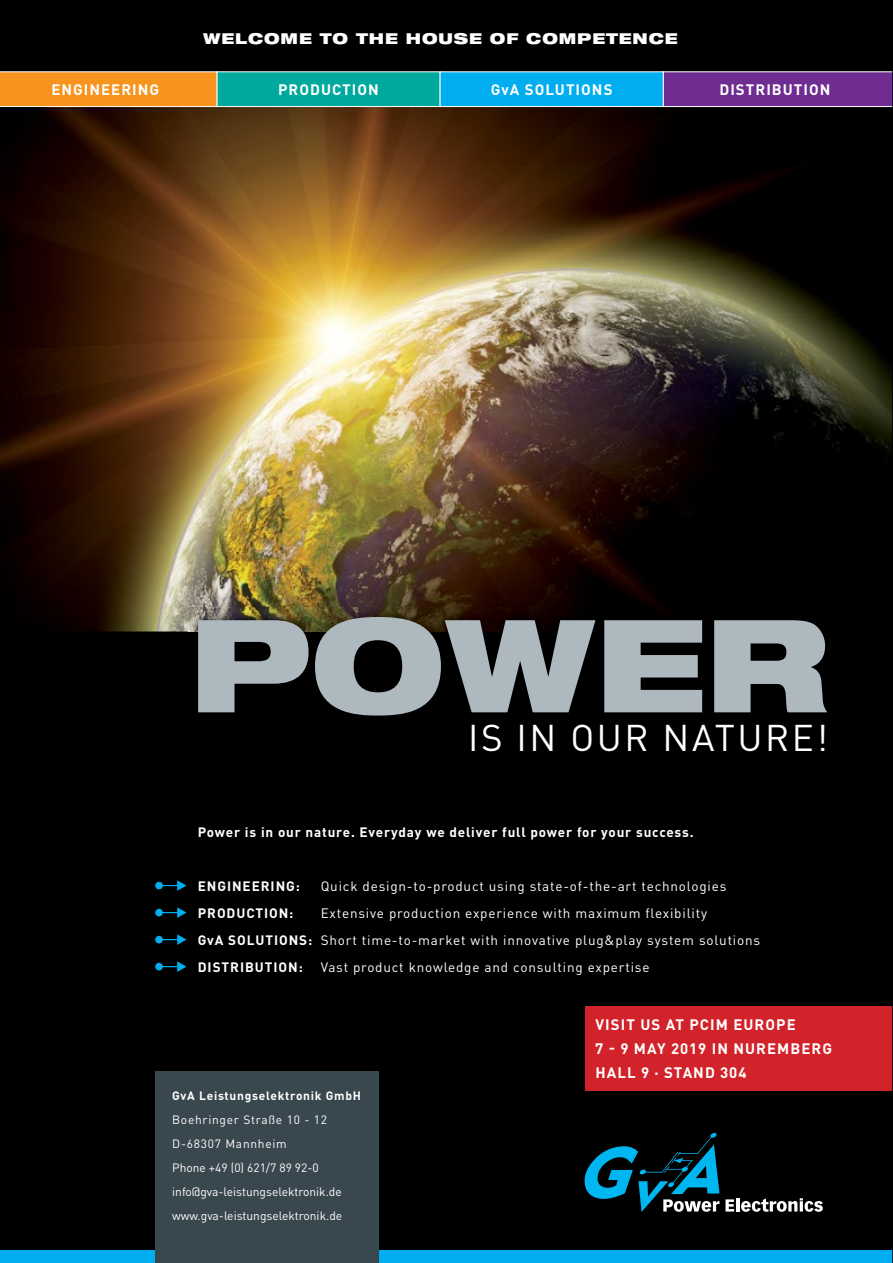
<style>
.page{position:relative;width:893px;height:1263px;background:#fff}
.page>*{position:absolute;margin:0;border:0;box-sizing:border-box;transform-origin:0 0}
.t1{font:900 expanded 129px "Helvetica Neue";color:#adb8bf}
.t2{font:36.75px "DIN Pro";color:#fff}
.t3{font:700 15px/24px "DIN Pro";letter-spacing:.07em;color:#fff}
.t4{font:900 expanded 15px "Helvetica Neue";letter-spacing:.06em;color:#fff}
.t5{font:13.5px/27px "DIN Pro";letter-spacing:.06em;color:#fff}
.t6{font:700 13.5px "DIN Pro";letter-spacing:.06em;color:#fff}
.t7{font:12px/24px "DIN Pro";color:#fff}
.s1{font-weight:700}
</style>
<div class="page">
<img style="left:0;top:0;width:893px;height:1263px">
<p class="t4" style="left:203px;top:29px;width:476px">WELCOME TO THE HOUSE OF COMPETENCE</p>
<p class="t3" style="left:51px;top:77px;width:109px">ENGINEERING</p>
<p class="t3" style="left:278px;top:77px;width:102px">PRODUCTION</p>
<p class="t3" style="left:491px;top:77px;width:123px">GvA SOLUTIONS</p>
<p class="t3" style="left:719px;top:77px;width:113px">DISTRIBUTION</p>
<p class="t1" style="left:189px;top:582px;width:642px">POWER</p>
<p class="t2" style="left:468px;top:713px;width:361px">IS IN OUR NATURE!</p>
<p class="t6" style="left:198px;top:823px;width:497px">Power is in our nature. Everyday we deliver full power for your success.</p>
<p class="t6" style="left:198px;top:877px;width:104px">ENGINEERING:</p>
<p class="t5" style="left:321px;top:872px;width:407px">Quick design-to-product using state-of-the-art technologies</p>
<p class="t6" style="left:198px;top:904px;width:97px">PRODUCTION:</p>
<p class="t5" style="left:198px;top:899px;width:564px;text-indent:123px">Extensive production experience with maximum flexibility<br><span class="s1">GvA SOLUTIONS:</span> Short time-to-market with innovative plug&amp;play system solutions<br><span class="s1">DISTRIBUTION:</span></p>
<p class="t5" style="left:321px;top:953px;width:330px">Vast product knowledge and consulting expertise</p>
<p class="t7" style="left:172px;top:1083px;width:190px"><span class="s1">GvA Leistungselektronik GmbH<br></span>Boehringer Straße 10 - 12<br>D-68307 Mannheim<br>Phone +49 (0) 621/7 89 92-0 info@gva-leistungselektronik.de www.gva-leistungselektronik.de</p>
<p class="t3" style="left:595px;top:1012px;width:238px">VISIT US AT PCIM EUROPE<br>7 - 9 MAY 2019 IN NUREMBERG<br>HALL 9 · STAND 304</p>
</div>
